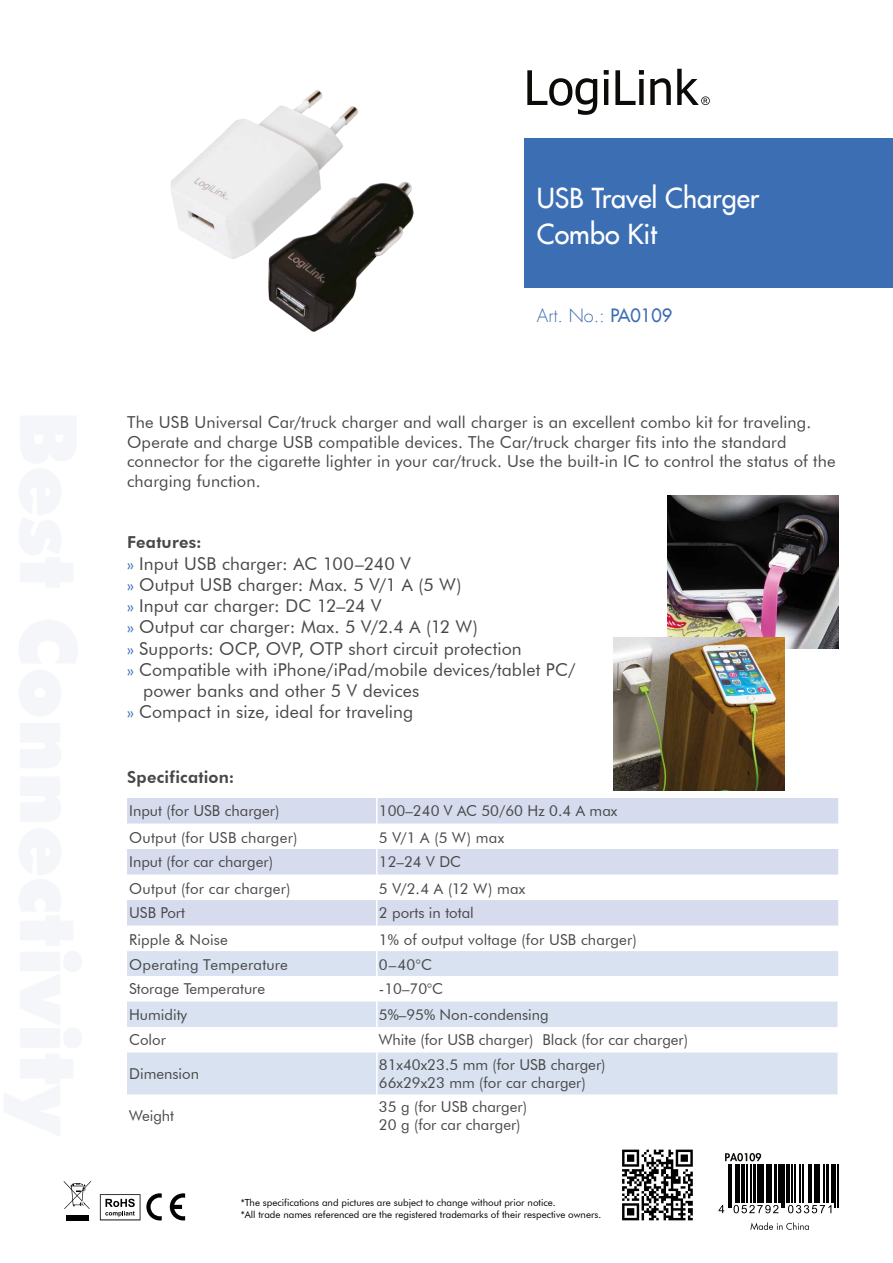
<style>
.page{position:relative;width:893px;height:1263px;background:#fff}
.page>*{position:absolute;margin:0;border:0;box-sizing:border-box;transform-origin:0 0}
.t1{font:27px/36px "Futura LT";color:#fff}
.t2{font:300 18px "Futura LT";color:#3c6eb4}
.t3{font:17.7px "Futura BT";letter-spacing:.01em;color:#484848}
.t4{font:16.5px/19.8px "Futura BT";letter-spacing:.01em;color:#484848}
.t5{font:800 16.5px "Futura BT";letter-spacing:.015em;color:#484848}
.t6{font:15px/18px "Futura BT";color:#484848}
.t7{font:9.75px/11.7px "Futura BT";color:#000}
.s1{font-weight:400}
.s2{font-size:16.5px;color:#3c6eb4}
</style>
<div class="page">
<svg style="left:100px;top:1194px;width:40px;height:26px"></svg>
<svg style="left:64px;top:1181px;width:27px;height:28px"></svg>
<div style="left:66px;top:1215px;width:23px;height:5px;background:#000"></div>
<svg style="left:146px;top:1193px;width:16px;height:27px"></svg>
<svg style="left:170px;top:1193px;width:15px;height:27px"></svg>
<svg style="left:527px;top:69px;width:183px;height:46px"></svg>
<svg style="left:127px;top:798px;width:711px;height:127px;fill:#d6dcee"></svg>
<svg style="left:127px;top:951px;width:711px;height:143px;fill:#d8e2f0"></svg>
<hr style="left:376px;top:798px;width:2px;height:25px;background:#fff">
<hr style="left:376px;top:823px;width:2px;height:26px;background:#fff">
<hr style="left:376px;top:849px;width:2px;height:25px;background:#fff">
<hr style="left:376px;top:874px;width:2px;height:26px;background:#fff">
<hr style="left:376px;top:900px;width:2px;height:25px;background:#fff">
<hr style="left:376px;top:951px;width:2px;height:25px;background:#fff">
<hr style="left:376px;top:976px;width:2px;height:25px;background:#fff">
<hr style="left:376px;top:1027px;width:2px;height:25px;background:#fff">
<hr style="left:376px;top:1001px;width:2px;height:26px;background:#fff">
<hr style="left:837px;top:1001px;width:2px;height:26px;background:#fff">
<hr style="left:376px;top:1052px;width:2px;height:42px;background:#fff">
<hr style="left:837px;top:1052px;width:2px;height:42px;background:#fff">
<div style="left:524px;top:138px;width:369px;height:150px;background:#3c6eb4"></div>
<img style="left:171px;top:90px;width:243px;height:242px">
<svg style="left:622px;top:1149px;width:71px;height:71px"></svg>
<img style="left:667px;top:496px;width:172px;height:153px">
<img style="left:613px;top:638px;width:172px;height:153px">
<svg style="left:725px;top:1153px;width:36px;height:8px"></svg>
<svg style="left:750px;top:1222px;width:59px;height:8px"></svg>
<svg style="left:734px;top:1205px;width:44px;height:8px"></svg>
<svg style="left:788px;top:1205px;width:43px;height:8px"></svg>
<svg style="left:719px;top:1205px;width:5px;height:8px"></svg>
<hr style="left:728px;top:1164px;width:1px;height:44px;background:#000">
<hr style="left:730px;top:1164px;width:1px;height:44px;background:#000">
<hr style="left:735px;top:1164px;width:2px;height:39px;background:#000">
<hr style="left:738px;top:1164px;width:2px;height:39px;background:#000">
<hr style="left:741px;top:1164px;width:3px;height:39px;background:#000">
<hr style="left:747px;top:1164px;width:1px;height:39px;background:#000">
<hr style="left:750px;top:1164px;width:1px;height:39px;background:#000">
<hr style="left:754px;top:1164px;width:2px;height:39px;background:#000">
<hr style="left:757px;top:1164px;width:3px;height:39px;background:#000">
<hr style="left:762px;top:1164px;width:2px;height:39px;background:#000">
<hr style="left:766px;top:1164px;width:1px;height:39px;background:#000">
<hr style="left:769px;top:1164px;width:3px;height:39px;background:#000">
<hr style="left:774px;top:1164px;width:3px;height:39px;background:#000">
<hr style="left:778px;top:1164px;width:2px;height:39px;background:#000">
<hr style="left:781px;top:1164px;width:1px;height:44px;background:#000">
<hr style="left:784px;top:1164px;width:1px;height:44px;background:#000">
<hr style="left:786px;top:1164px;width:3px;height:39px;background:#000">
<hr style="left:792px;top:1164px;width:1px;height:39px;background:#000">
<hr style="left:794px;top:1164px;width:1px;height:39px;background:#000">
<hr style="left:800px;top:1164px;width:1px;height:39px;background:#000">
<hr style="left:802px;top:1164px;width:1px;height:39px;background:#000">
<hr style="left:808px;top:1164px;width:1px;height:39px;background:#000">
<hr style="left:810px;top:1164px;width:1px;height:39px;background:#000">
<hr style="left:814px;top:1164px;width:3px;height:39px;background:#000">
<hr style="left:818px;top:1164px;width:1px;height:39px;background:#000">
<hr style="left:823px;top:1164px;width:1px;height:39px;background:#000">
<hr style="left:827px;top:1164px;width:2px;height:39px;background:#000">
<hr style="left:831px;top:1164px;width:2px;height:39px;background:#000">
<hr style="left:835px;top:1164px;width:1px;height:44px;background:#000">
<hr style="left:837px;top:1164px;width:1px;height:44px;background:#000">
<h1 class="t1" style="left:537px;top:180px;width:224px">USB Travel Charger<br>Combo Kit</h1>
<p class="t2" style="left:537px;top:305px;width:137px">Art. No.: <span class="s1">PA0109</span></p>
<p class="t4" style="left:127px;top:412px;width:710px">The USB Universal Car/truck charger and wall charger is an excellent combo kit for traveling.<br>Operate and charge USB compatible devices. The Car/truck charger fits into the standard connector for the cigarette lighter in your car/truck. Use the built-in IC to control the status of the charging function.</p>
<p class="t5" style="left:127px;top:532px;width:76px">Features:</p>
<p class="t3" style="left:127px;top:552px;width:285px"><span class="s2">»</span> Input USB charger: AC 100–240 V</p>
<p class="t3" style="left:127px;top:574px;width:336px"><span class="s2">»</span> Output USB charger: Max. 5 V/1 A (5 W)</p>
<p class="t3" style="left:127px;top:595px;width:256px"><span class="s2">»</span> Input car charger: DC 12–24 V</p>
<p class="t3" style="left:127px;top:616px;width:352px"><span class="s2">»</span> Output car charger: Max. 5 V/2.4 A (12 W)</p>
<p class="t3" style="left:127px;top:637px;width:396px"><span class="s2">»</span> Supports: OCP, OVP, OTP short circuit protection</p>
<p class="t3" style="left:127px;top:659px;width:450px"><span class="s2">»</span> Compatible with iPhone/iPad/mobile devices/tablet PC/</p>
<p class="t3" style="left:143px;top:680px;width:278px">power banks and other 5 V devices</p>
<p class="t3" style="left:127px;top:701px;width:288px"><span class="s2">»</span> Compact in size, ideal for traveling</p>
<p class="t5" style="left:127px;top:767px;width:109px">Specification:</p>
<p class="t6" style="left:129px;top:802px;width:152px">Input (for USB charger)</p>
<p class="t6" style="left:379px;top:802px;width:240px">100–240 V AC 50/60 Hz 0.4 A max</p>
<p class="t6" style="left:129px;top:828px;width:170px">Output (for USB charger)</p>
<p class="t6" style="left:379px;top:828px;width:127px">5 V/1 A (5 W) max</p>
<p class="t6" style="left:129px;top:853px;width:145px">Input (for car charger)</p>
<p class="t6" style="left:379px;top:853px;width:84px">12–24 V DC</p>
<p class="t6" style="left:129px;top:879px;width:163px">Output (for car charger)</p>
<p class="t6" style="left:379px;top:879px;width:148px">5 V/2.4 A (12 W) max</p>
<p class="t6" style="left:129px;top:904px;width:57px">USB Port</p>
<p class="t6" style="left:379px;top:904px;width:96px">2 ports in total</p>
<p class="t6" style="left:129px;top:930px;width:100px">Ripple &amp; Noise</p>
<p class="t6" style="left:379px;top:930px;width:259px">1% of output voltage (for USB charger)</p>
<p class="t6" style="left:129px;top:955px;width:160px">Operating Temperature</p>
<p class="t6" style="left:379px;top:955px;width:55px">0–40°C</p>
<p class="t6" style="left:129px;top:980px;width:138px">Storage Temperature</p>
<p class="t6" style="left:379px;top:980px;width:66px">-10–70°C</p>
<p class="t6" style="left:129px;top:1005px;width:60px">Humidity</p>
<p class="t6" style="left:379px;top:1005px;width:171px">5%–95% Non-condensing</p>
<p class="t6" style="left:129px;top:1031px;width:38px">Color</p>
<p class="t6" style="left:379px;top:1031px;width:311px">White (for USB charger) Black (for car charger)</p>
<p class="t6" style="left:129px;top:1064px;width:71px">Dimension</p>
<p class="t6" style="left:379px;top:1055px;width:228px">81x40x23.5 mm (for USB charger)<br>66x29x23 mm (for car charger)</p>
<p class="t6" style="left:129px;top:1106px;width:47px">Weight</p>
<p class="t6" style="left:379px;top:1097px;width:150px">35 g (for USB charger)<br>20 g (for car charger)</p>
<p class="t7" style="left:241px;top:1196px;width:362px">*The specifications and pictures are subject to change without prior notice.<br>*All trade names referenced are the registered trademarks of their respective owners.</p>
</div>
